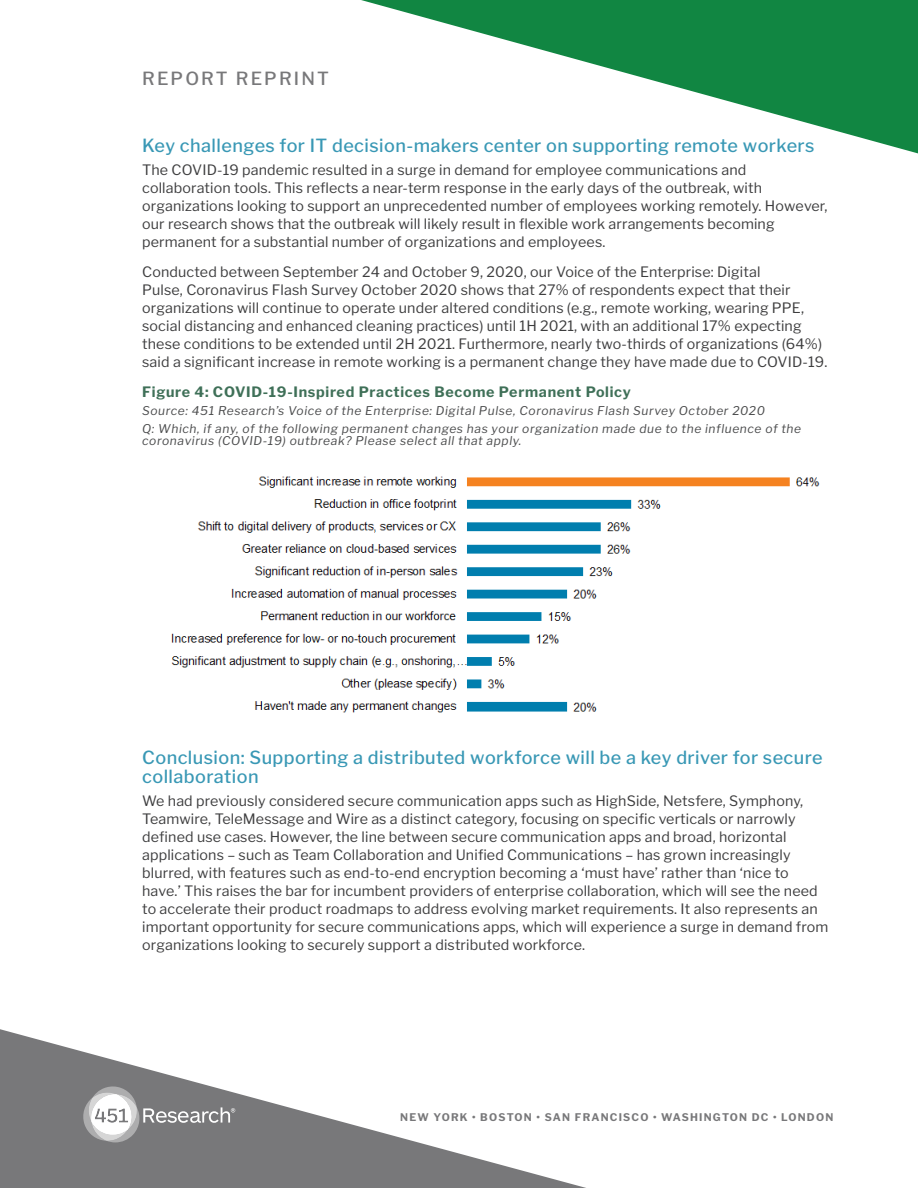
<style>
.page{position:relative;width:918px;height:1188px;background:#fff}
.page>*{position:absolute;margin:0;border:0;box-sizing:border-box;transform-origin:0 0}
.t1{font:500 18px/18.8px "Libre Franklin";letter-spacing:.025em;color:#3998b5}
.t2{font:500 18px "Libre Franklin";letter-spacing:.12em;color:#78787a}
.Libre_Franklin_Body{font:14.25px/18px "Libre Franklin";letter-spacing:.01em;color:#3e3e3f}
.Figures{font:700 14.25px "Libre Franklin";letter-spacing:.05em;color:#3f7058}
.Sources{font:italic 12px/12px "Libre Franklin";letter-spacing:.05em;color:#4b4c4d}
.t3{font:700 10.5px "Libre Franklin";letter-spacing:.115em;color:#78787a}
</style>
<div class="page">
<svg style="left:0;top:1029px;width:586px;height:159px"></svg>
<svg style="left:361px;top:0;width:557px;height:154px"></svg>
<svg style="left:82px;top:1086px;width:153px;height:56px"></svg>
<img style="left:171px;top:476px;width:649px;height:237px">
<p class="t2" style="left:142px;top:68px;width:188px">REPORT REPRINT</p>
<h1 class="t1" style="left:142px;top:136px;width:674px">Key challenges for IT decision-makers center on supporting remote workers</h1>
<p class="Libre_Franklin_Body" style="left:142px;top:161px;width:687px">The COVID-19 pandemic resulted in a surge in demand for employee communications and collaboration tools. This reflects a near-term response in the early days of the outbreak, with organizations looking to support an unprecedented number of employees working remotely. However, our research shows that the outbreak will likely result in flexible work arrangements becoming permanent for a substantial number of organizations and employees.</p>
<p class="Libre_Franklin_Body" style="left:142px;top:263px;width:687px">Conducted between September 24 and October 9, 2020, our Voice of the Enterprise: Digital<br>Pulse, Coronavirus Flash Survey October 2020 shows that 27% of respondents expect that their organizations will continue to operate under altered conditions (e.g., remote working, wearing PPE, social distancing and enhanced cleaning practices) until 1H 2021, with an additional 17% expecting these conditions to be extended until 2H 2021. Furthermore, nearly two-thirds of organizations (64%) said a significant increase in remote working is a permanent change they have made due to COVID-19.</p>
<p class="Figures" style="left:142px;top:383px;width:490px">Figure 4: COVID-19-Inspired Practices Become Permanent Policy</p>
<p class="Sources" style="left:142px;top:405px;width:624px">Source: 451 Research’s Voice of the Enterprise: Digital Pulse, Coronavirus Flash Survey October 2020</p>
<p class="Sources" style="left:142px;top:423px;width:660px">Q: Which, if any, of the following permanent changes has your organization made due to the influence of the coronavirus (COVID-19) outbreak? Please select all that apply.</p>
<h1 class="t1" style="left:142px;top:748px;width:682px">Conclusion: Supporting a distributed workforce will be a key driver for secure collaboration</h1>
<p class="Libre_Franklin_Body" style="left:142px;top:791px;width:688px">We had previously considered secure communication apps such as HighSide, Netsfere, Symphony, Teamwire, TeleMessage and Wire as a distinct category, focusing on specific verticals or narrowly defined use cases. However, the line between secure communication apps and broad, horizontal applications – such as Team Collaboration and Unified Communications – has grown increasingly blurred, with features such as end-to-end encryption becoming a ‘must have’ rather than ‘nice to have.’ This raises the bar for incumbent providers of enterprise collaboration, which will see the need to accelerate their product roadmaps to address evolving market requirements. It also represents an important opportunity for secure communications apps, which will experience a surge in demand from organizations looking to securely support a distributed workforce.</p>
<p class="t3" style="left:400px;top:1111px;width:434px">NEW YORK • BOSTON • SAN FRANCISCO • WASHINGTON DC • LONDON</p>
</div>
